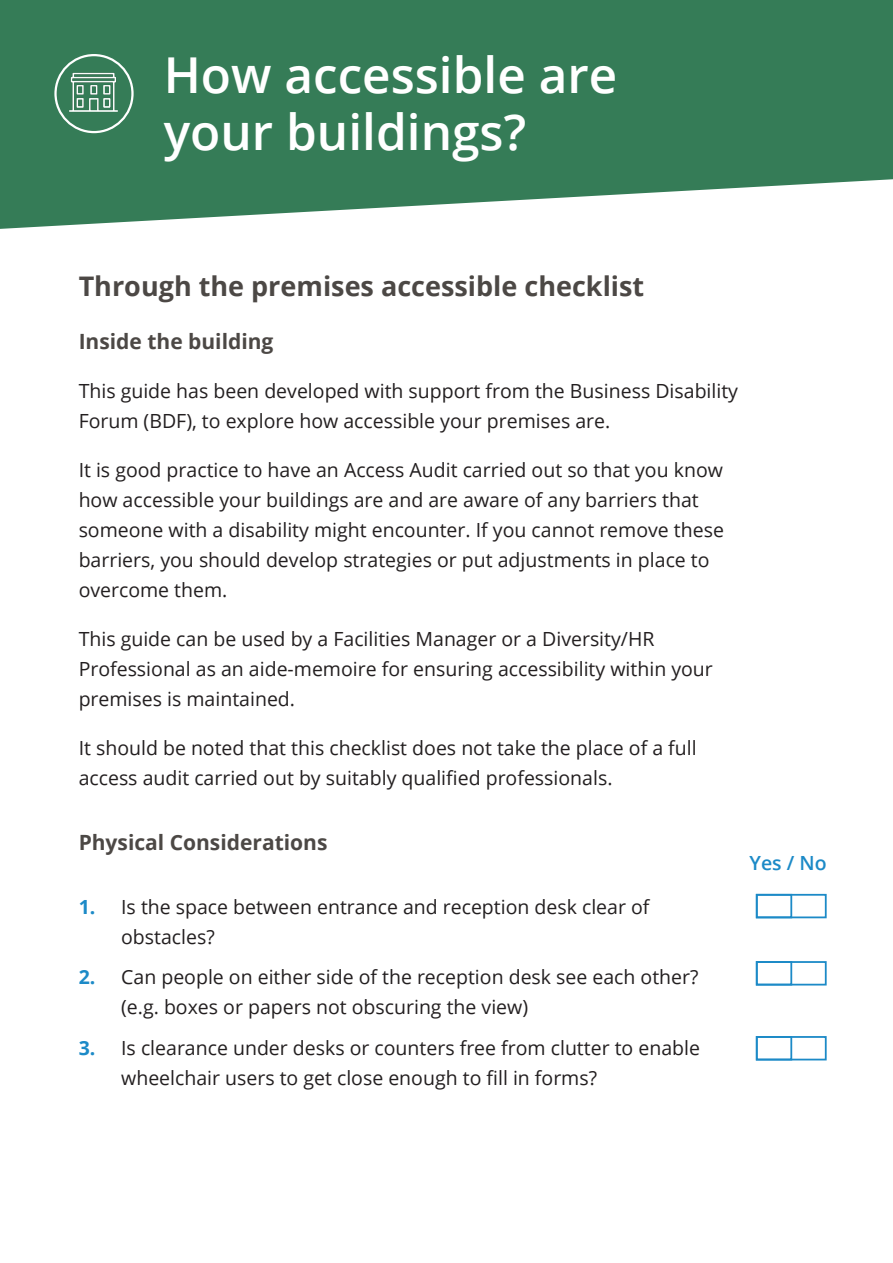
<style>
.page{position:relative;width:893px;height:1263px;background:#fff}
.page>*{position:absolute;margin:0;border:0;box-sizing:border-box;transform-origin:0 0}
.t1{font:600 49.5px "Open Sans";color:#fff}
.Intro{font:700 27px "Open Sans";color:#4c4845}
.Body{font:700 21px "Open Sans";color:#4c4845}
.Body-2{font:19.5px/30px "Open Sans";color:#231f20}
.Body-3{font:600 19.5px "Open Sans";color:#1c8ac7}
.s1{font-weight:700;color:#1c8ac7}
</style>
<div class="page">
<div style="left:756px;top:894px;width:36px;height:24px;border:2px solid #1c8ac7"></div>
<div style="left:756px;top:961px;width:36px;height:24px;border:2px solid #1c8ac7"></div>
<div style="left:756px;top:1036px;width:36px;height:24px;border:2px solid #1c8ac7"></div>
<div style="left:756px;top:894px;width:71px;height:24px;border:2px solid #1c8ac7"></div>
<div style="left:756px;top:961px;width:71px;height:24px;border:2px solid #1c8ac7"></div>
<div style="left:756px;top:1036px;width:71px;height:24px;border:2px solid #1c8ac7"></div>
<svg style="left:0;top:0;width:893px;height:229px;background:#4b8a69"></svg>
<div style="left:54px;top:54px;width:80px;height:79px;border:2px solid #fff;border-radius:50%"></div>
<img style="left:67px;top:68px;width:55px;height:46px">
<p class="t1" style="left:164px;top:41px;width:455px">How accessible are</p>
<p class="t1" style="left:164px;top:98px;width:364px">your buildings?</p>
<p class="Intro" style="left:79px;top:267px;width:567px">Through the premises accessible checklist</p>
<p class="Body" style="left:79px;top:326px;width:196px">Inside the building</p>
<p class="Body-2" style="left:79px;top:375px;width:661px">This guide has been developed with support from the Business Disability<br>Forum (BDF), to explore how accessible your premises are.</p>
<p class="Body-2" style="left:79px;top:454px;width:647px">It is good practice to have an Access Audit carried out so that you know how accessible your buildings are and are aware of any barriers that someone with a disability might encounter. If you cannot remove these barriers, you should develop strategies or put adjustments in place to overcome them.</p>
<p class="Body-2" style="left:79px;top:624px;width:636px">This guide can be used by a Facilities Manager or a Diversity/HR<br>Professional as an aide-memoire for ensuring accessibility within your premises is maintained.</p>
<p class="Body-2" style="left:79px;top:733px;width:620px">It should be noted that this checklist does not take the place of a full access audit carried out by suitably qualified professionals.</p>
<p class="Body" style="left:79px;top:827px;width:250px">Physical Considerations</p>
<p class="Body-2" style="left:121px;top:891px;width:530px;text-indent:-43px"><span class="s1">1.</span> Is the space between entrance and reception desk clear of obstacles?</p>
<p class="Body-2" style="left:121px;top:962px;width:579px;text-indent:-43px"><span class="s1">2.</span> Can people on either side of the reception desk see each other? (e.g. boxes or papers not obscuring the view)</p>
<p class="Body-2" style="left:121px;top:1032px;width:580px;text-indent:-43px"><span class="s1">3.</span> Is clearance under desks or counters free from clutter to enable wheelchair users to get close enough to fill in forms?</p>
<p class="Body-3" style="left:749px;top:849px;width:79px">Yes / No</p>
</div>
